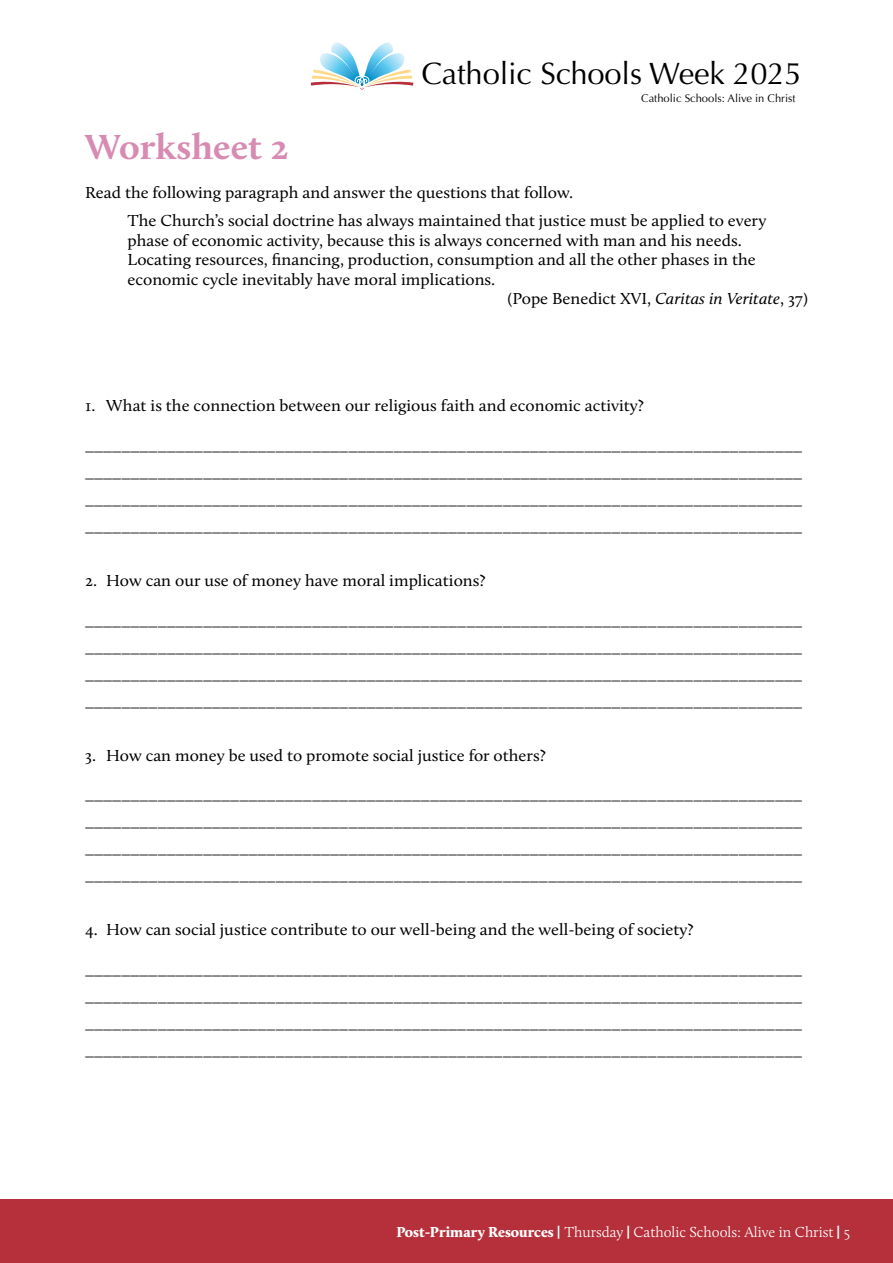
<style>
.page{position:relative;width:893px;height:1263px;background:#fff}
.page>*{position:absolute;margin:0;border:0;box-sizing:border-box;transform-origin:0 0}
.t1{font:700 36px "Calluna";color:#d88bb2;scale:1.05 1}
.t2{font:30.9px "Optima";letter-spacing:-.005em;color:#000}
.t3{font:16.5px/27px "Calluna";color:#000;text-align:justify;scale:1.05 1}
.t4{font:300 15px "Calluna";color:#fff}
.t5{font:11.1px "Optima";color:#000}
.s1{font-style:italic}
.s2{font-weight:900}
.s3{font-family:"Karmina";font-weight:700}
</style>
<div class="page">
<div style="left:0;top:1199px;width:893px;height:64px;background:#b6303b"></div>
<svg style="left:311px;top:43px;width:102px;height:47px"></svg>
<h2 class="t2" style="left:421px;top:56px;width:382px">Catholic Schools Week 2025</h2>
<p class="t5" style="left:641px;top:92px;width:156px">Catholic Schools: Alive in Christ</p>
<h1 class="t1" style="left:85px;top:125px;width:196px">Worksheet 2</h1>
<p class="t3" style="left:128px;top:179px;width:610px;line-height:28px;text-indent:-43px">Read the following paragraph and answer the questions that follow.<br>The Church’s social doctrine has always maintained that justice must be applied to every</p>
<p class="t3" style="left:128px;top:227px;width:586px">phase of economic activity, because this is always concerned with man and his needs.</p>
<p class="t3" style="left:128px;top:246px;width:600px">Locating resources, financing, production, consumption and all the other phases in the</p>
<p class="t3" style="left:128px;top:266px;width:352px">economic cycle inevitably have moral implications.</p>
<p class="t3" style="left:508px;top:285px;width:288px">(Pope Benedict XVI, <span class="s1">Caritas in Veritate</span>, 37)</p>
<p class="t3" style="left:85px;top:392px;width:534px">1. What is the connection between our religious faith and economic activity?</p>
<p class="t3" style="left:85px;top:432px;width:685px">_______________________________________________________________________________ _______________________________________________________________________________ _______________________________________________________________________________ _______________________________________________________________________________</p>
<p class="t3" style="left:85px;top:567px;width:383px">2. How can our use of money have moral implications?</p>
<p class="t3" style="left:85px;top:606px;width:685px">_______________________________________________________________________________ _______________________________________________________________________________ _______________________________________________________________________________ _______________________________________________________________________________</p>
<p class="t3" style="left:85px;top:741px;width:440px">3. How can money be used to promote social justice for others?</p>
<p class="t3" style="left:85px;top:781px;width:685px">_______________________________________________________________________________ _______________________________________________________________________________ _______________________________________________________________________________ _______________________________________________________________________________</p>
<p class="t3" style="left:85px;top:916px;width:581px">4. How can social justice contribute to our well-being and the well-being of society?</p>
<p class="t3" style="left:85px;top:956px;width:685px">_______________________________________________________________________________ _______________________________________________________________________________ _______________________________________________________________________________ _______________________________________________________________________________</p>
<p class="t4" style="left:396px;top:1223px;width:456px"><span class="s2">Post-Primary Resources</span> <span class="s3">|</span> Thursday <span class="s3">|</span> Catholic Schools: Alive in Christ <span class="s3">|</span> 5</p>
</div>
